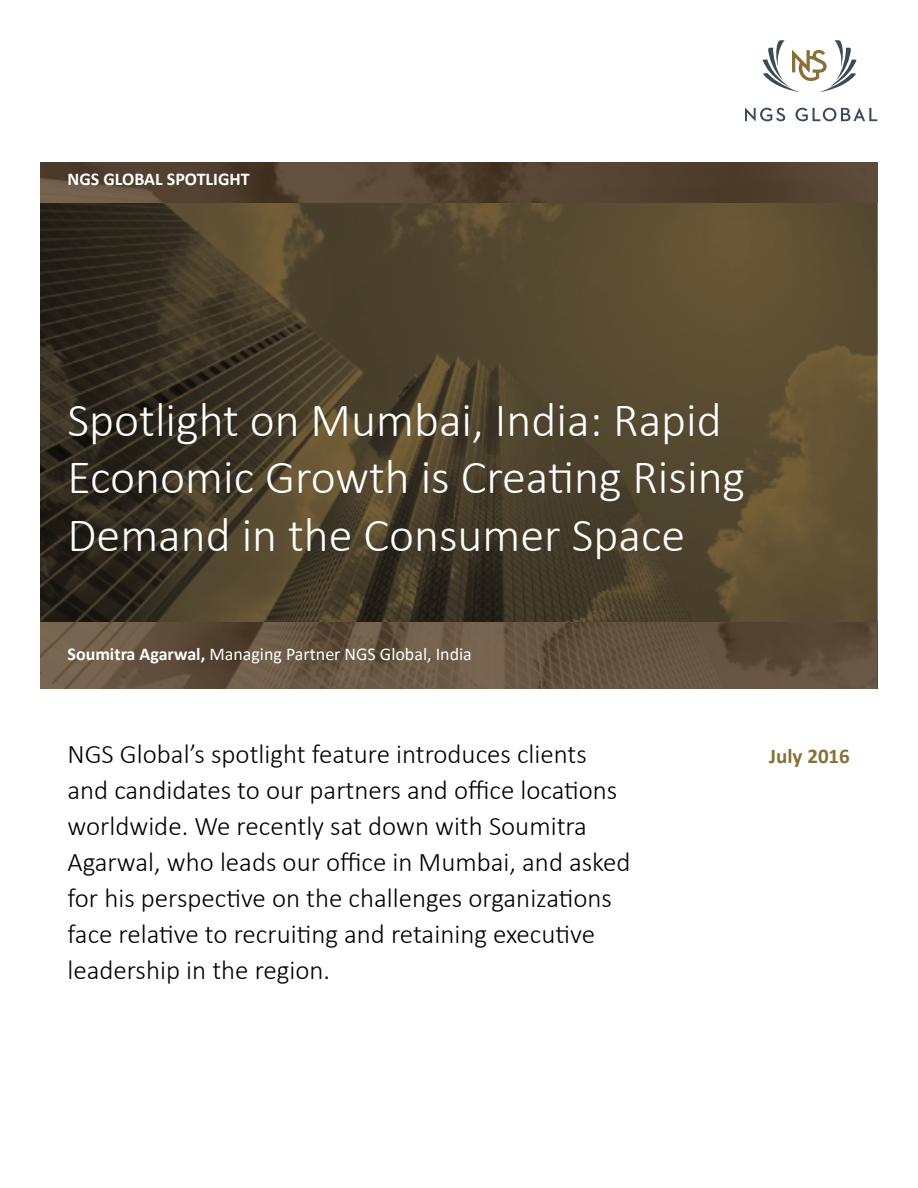
<style>
.page{position:relative;width:918px;height:1188px;background:#fff}
.page>*{position:absolute;margin:0;border:0;box-sizing:border-box;transform-origin:0 0}
.t1{font:300 48px/57.6px "Calibri";color:#fff}
.t2{font:300 27px/36px "Calibri";color:#000}
.t3{font:700 21px "Calibri";color:#887138}
.t4{font:18px "Calibri";color:#fff}
.t5{font:700 18px "Calibri";color:#fff}
.s1{font-weight:700}
</style>
<div class="page">
<img style="left:40px;top:202px;width:838px;height:420px">
<img style="left:40px;top:622px;width:838px;height:66px">
<img style="left:40px;top:162px;width:838px;height:40px">
<svg style="left:745px;top:108px;width:40px;height:13px"></svg>
<svg style="left:796px;top:108px;width:81px;height:13px"></svg>
<svg style="left:763px;top:40px;width:94px;height:52px"></svg>
<p class="t5" style="left:68px;top:167px;width:184px">NGS GLOBAL SPOTLIGHT</p>
<h1 class="t1" style="left:68px;top:390px;width:679px">Spotlight on Mumbai, India: Rapid<br>Economic Growth is Creating Rising<br>Demand in the Consumer Space</h1>
<p class="t4" style="left:68px;top:642px;width:406px"><span class="s1">Soumitra Agarwal,</span> Managing Partner NGS Global, India</p>
<p class="t2" style="left:68px;top:736px;width:565px">NGS Global’s spotlight feature introduces clients and candidates to our partners and office locations worldwide. We recently sat down with Soumitra Agarwal, who leads our office in Mumbai, and asked for his perspective on the challenges organizations face relative to recruiting and retaining executive leadership in the region.</p>
<p class="t3" style="left:769px;top:742px;width:82px">July 2016</p>
</div>
